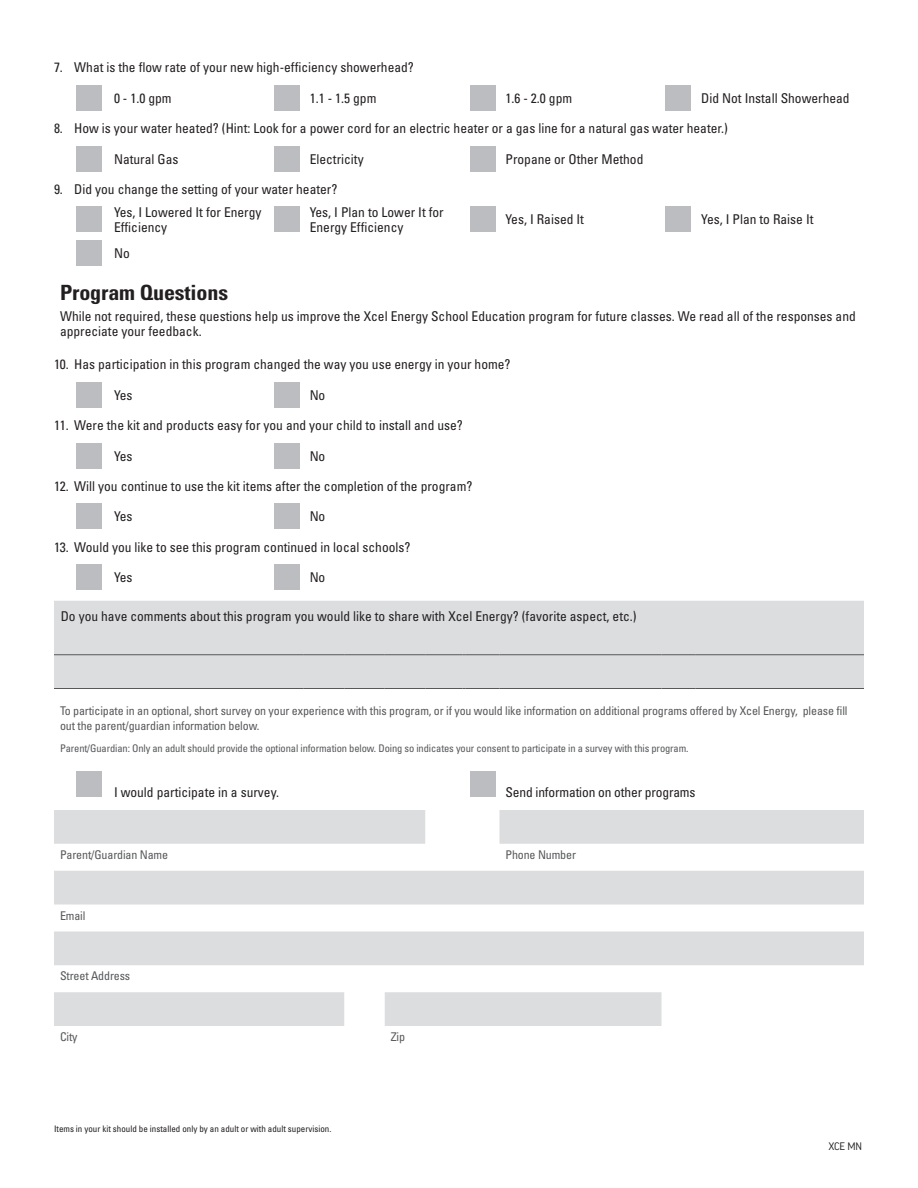
<style>
.page{position:relative;width:918px;height:1188px;background:#fff}
.page>*{position:absolute;margin:0;border:0;box-sizing:border-box;transform-origin:0 0}
.t1{font:700 condensed 21px "Univers LT Std";letter-spacing:-.005em;color:#231f20;scale:1.05 1}
.BP{font:condensed 13.5px/15px "Univers LT Std";color:#231f20}
.AC{font:condensed 13.5px/15px "Univers LT Std";color:#231f20}
.Fill{font:condensed 12px/15px "Univers LT Std";letter-spacing:-.01em;color:#57585a}
.Fill-2{font:condensed 10.5px "Univers LT Std";letter-spacing:-.01em;color:#57585a}
.Fill-3{font:10.5px "Good Pro";color:#231f20}
.t2{font:condensed 9px "Univers LT Std";color:#231f20}
</style>
<div class="page">
<svg style="left:54px;top:601px;width:810px;height:425px"></svg>
<div style="left:695px;top:992px;width:169px;height:34px;background:#fff"></div>
<hr style="left:54px;top:654px;width:54px;height:1px;background:#57585a">
<hr style="left:108px;top:654px;width:162px;height:1px;background:#57585a">
<hr style="left:270px;top:654px;width:34px;height:1px;background:#57585a">
<hr style="left:304px;top:654px;width:40px;height:1px;background:#57585a">
<hr style="left:344px;top:654px;width:41px;height:1px;background:#57585a">
<hr style="left:385px;top:654px;width:40px;height:1px;background:#57585a">
<hr style="left:425px;top:654px;width:37px;height:1px;background:#57585a">
<hr style="left:466px;top:654px;width:34px;height:1px;background:#57585a">
<hr style="left:500px;top:654px;width:162px;height:1px;background:#57585a">
<hr style="left:662px;top:654px;width:33px;height:1px;background:#57585a">
<hr style="left:695px;top:654px;width:169px;height:1px;background:#57585a">
<hr style="left:54px;top:688px;width:54px;height:1px;background:#57585a">
<hr style="left:108px;top:688px;width:162px;height:1px;background:#57585a">
<hr style="left:270px;top:688px;width:34px;height:1px;background:#57585a">
<hr style="left:304px;top:688px;width:40px;height:1px;background:#57585a">
<hr style="left:344px;top:688px;width:41px;height:1px;background:#57585a">
<hr style="left:385px;top:688px;width:40px;height:1px;background:#57585a">
<hr style="left:425px;top:688px;width:37px;height:1px;background:#57585a">
<hr style="left:466px;top:688px;width:34px;height:1px;background:#57585a">
<hr style="left:500px;top:688px;width:162px;height:1px;background:#57585a">
<hr style="left:662px;top:688px;width:33px;height:1px;background:#57585a">
<hr style="left:695px;top:688px;width:169px;height:1px;background:#57585a">
<div style="left:76px;top:85px;width:26px;height:26px;background:#bcbdc0"></div>
<div style="left:274px;top:85px;width:26px;height:26px;background:#bcbdc0"></div>
<div style="left:470px;top:85px;width:25px;height:26px;background:#bcbdc0"></div>
<div style="left:666px;top:85px;width:25px;height:26px;background:#bcbdc0"></div>
<div style="left:76px;top:146px;width:26px;height:25px;background:#bcbdc0"></div>
<div style="left:274px;top:146px;width:26px;height:25px;background:#bcbdc0"></div>
<div style="left:470px;top:146px;width:25px;height:25px;background:#bcbdc0"></div>
<div style="left:76px;top:207px;width:26px;height:25px;background:#bcbdc0"></div>
<div style="left:274px;top:207px;width:26px;height:25px;background:#bcbdc0"></div>
<div style="left:470px;top:207px;width:25px;height:25px;background:#bcbdc0"></div>
<div style="left:666px;top:207px;width:25px;height:25px;background:#bcbdc0"></div>
<div style="left:76px;top:240px;width:26px;height:26px;background:#bcbdc0"></div>
<div style="left:76px;top:382px;width:26px;height:26px;background:#bcbdc0"></div>
<div style="left:274px;top:382px;width:26px;height:26px;background:#bcbdc0"></div>
<div style="left:76px;top:443px;width:26px;height:25px;background:#bcbdc0"></div>
<div style="left:274px;top:443px;width:26px;height:25px;background:#bcbdc0"></div>
<div style="left:76px;top:504px;width:26px;height:25px;background:#bcbdc0"></div>
<div style="left:274px;top:504px;width:26px;height:25px;background:#bcbdc0"></div>
<div style="left:76px;top:564px;width:26px;height:26px;background:#bcbdc0"></div>
<div style="left:274px;top:564px;width:26px;height:26px;background:#bcbdc0"></div>
<div style="left:76px;top:771px;width:26px;height:25px;background:#bcbdc0"></div>
<div style="left:470px;top:771px;width:25px;height:25px;background:#bcbdc0"></div>
<p class="BP" style="left:54px;top:60px;width:361px">7. What is the flow rate of your new high-efficiency showerhead?</p>
<p class="AC" style="left:114px;top:90px;width:59px">0 - 1.0 gpm</p>
<p class="AC" style="left:310px;top:90px;width:68px">1.1 - 1.5 gpm</p>
<p class="AC" style="left:506px;top:90px;width:68px">1.6 - 2.0 gpm</p>
<p class="AC" style="left:701px;top:90px;width:150px">Did Not Install Showerhead</p>
<p class="BP" style="left:54px;top:121px;width:675px">8. How is your water heated? (Hint: Look for a power cord for an electric heater or a gas line for a natural gas water heater.)</p>
<p class="AC" style="left:114px;top:151px;width:66px">Natural Gas</p>
<p class="AC" style="left:310px;top:151px;width:55px">Electricity</p>
<p class="AC" style="left:506px;top:151px;width:139px">Propane or Other Method</p>
<p class="BP" style="left:54px;top:181px;width:285px">9. Did you change the setting of your water heater?</p>
<p class="AC" style="left:114px;top:204px;width:149px">Yes, I Lowered It for Energy<br>Efficiency</p>
<p class="AC" style="left:310px;top:204px;width:136px">Yes, I Plan to Lower It for<br>Energy Efficiency</p>
<p class="AC" style="left:506px;top:212px;width:80px">Yes, I Raised It</p>
<p class="AC" style="left:701px;top:212px;width:114px">Yes, I Plan to Raise It</p>
<p class="AC" style="left:114px;top:246px;width:17px">No</p>
<h2 class="t1" style="left:60px;top:279px;width:162px">Program Questions</h2>
<p class="BP" style="left:60px;top:309px;width:797px">While not required, these questions help us improve the Xcel Energy School Education program for future classes. We read all of the responses and appreciate your feedback.</p>
<p class="BP" style="left:54px;top:357px;width:458px">10. Has participation in this program changed the way you use energy in your home?</p>
<p class="AC" style="left:114px;top:387px;width:20px">Yes</p>
<p class="AC" style="left:310px;top:387px;width:17px">No</p>
<p class="BP" style="left:54px;top:418px;width:410px">11. Were the kit and products easy for you and your child to install and use?</p>
<p class="AC" style="left:114px;top:448px;width:20px">Yes</p>
<p class="AC" style="left:310px;top:448px;width:17px">No</p>
<p class="BP" style="left:54px;top:478px;width:420px">12. Will you continue to use the kit items after the completion of the program?</p>
<p class="AC" style="left:114px;top:509px;width:20px">Yes</p>
<p class="AC" style="left:310px;top:509px;width:17px">No</p>
<p class="BP" style="left:54px;top:539px;width:358px">13. Would you like to see this program continued in local schools?</p>
<p class="AC" style="left:114px;top:570px;width:20px">Yes</p>
<p class="AC" style="left:310px;top:570px;width:17px">No</p>
<p class="BP" style="left:61px;top:609px;width:577px">Do you have comments about this program you would like to share with Xcel Energy? (favorite aspect, etc.)</p>
<p class="Fill" style="left:60px;top:703px;width:789px">To participate in an optional, short survey on your experience with this program, or if you would like information on additional programs offered by Xcel Energy, please fill out the parent/guardian information below.</p>
<p class="Fill-2" style="left:60px;top:741px;width:630px">Parent/Guardian: Only an adult should provide the optional information below. Doing so indicates your consent to participate in a survey with this program.</p>
<p class="AC" style="left:114px;top:784px;width:167px">I would participate in a survey.</p>
<p class="AC" style="left:506px;top:784px;width:192px">Send information on other programs</p>
<p class="Fill" style="left:60px;top:847px;width:110px">Parent/Guardian Name</p>
<p class="Fill" style="left:506px;top:847px;width:72px">Phone Number</p>
<p class="Fill" style="left:60px;top:908px;width:27px">Email</p>
<p class="Fill" style="left:60px;top:968px;width:72px">Street Address</p>
<p class="Fill" style="left:60px;top:1029px;width:19px">City</p>
<p class="Fill" style="left:391px;top:1029px;width:16px">Zip</p>
<p class="t2" style="left:54px;top:1123px;width:279px">Items in your kit should be installed only by an adult or with adult supervision.</p>
<p class="Fill-3" style="left:828px;top:1140px;width:35px">XCE MN</p>
</div>
